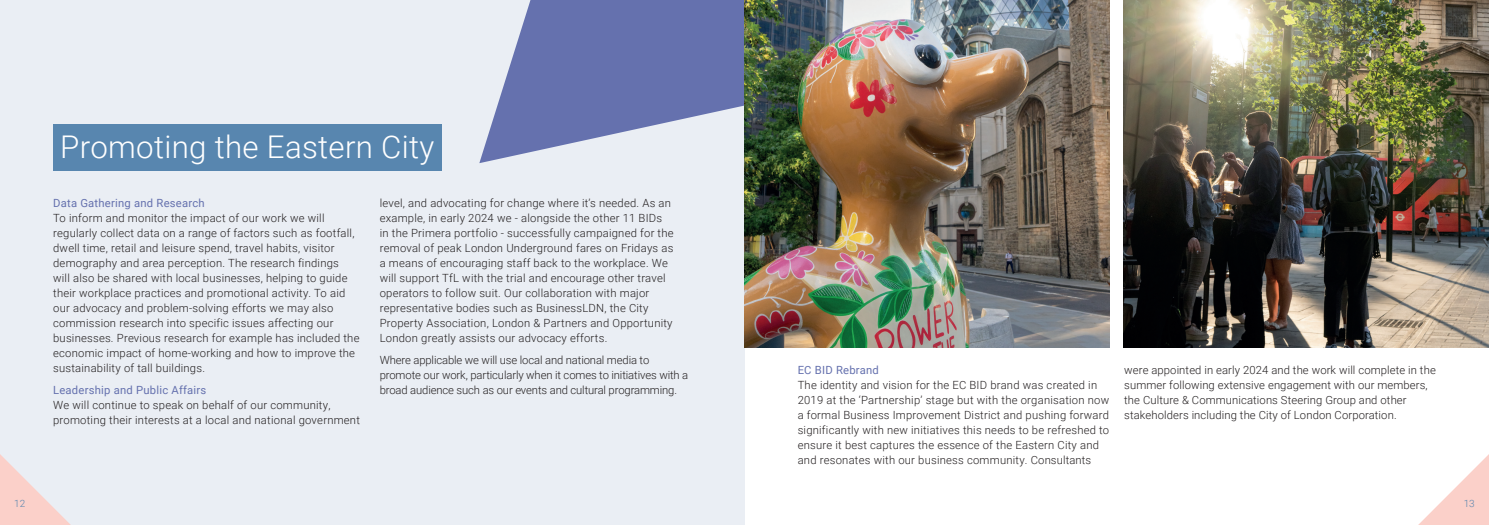
<style>
.page{position:relative;width:1489px;height:525px;background:#fff}
.page>*{position:absolute;margin:0;border:0;box-sizing:border-box;transform-origin:0 0}
.t1{font:300 31.25px "Roboto";letter-spacing:.01em;color:#fff}
.t2{font:300 11.25px/15px "Roboto";letter-spacing:.02em;color:#231f20}
.t3{font:300 11.25px/15px "Roboto";letter-spacing:-.01em;color:#231f20}
.t4{font:11.25px "Roboto";letter-spacing:.02em;color:#6571ae}
.t5{font:300 10px "Roboto";color:#5886af}
</style>
<div class="page">
<div style="left:0;top:0;width:744px;height:524px;background:#eaeef4"></div>
<div style="left:53px;top:124px;width:388px;height:47px;background:#5886af"></div>
<svg style="left:479px;top:0;width:265px;height:163px;fill:#6571ae"></svg>
<img style="left:744px;top:0;width:365px;height:347px">
<img style="left:1123px;top:0;width:365px;height:347px">
<svg style="left:1419px;top:455px;width:69px;height:69px"></svg>
<svg style="left:0;top:454px;width:70px;height:70px"></svg>
<h1 class="t1" style="left:60px;top:125px;width:375px">Promoting the Eastern City</h1>
<p class="t4" style="left:53px;top:195px;width:153px">Data Gathering and Research</p>
<p class="t2" style="left:53px;top:210px;width:308px">To inform and monitor the impact of our work we will regularly collect data on a range of factors such as footfall, dwell time, retail and leisure spend, travel habits, visitor demography and area perception. The research findings<br>will also be shared with local businesses, helping to guide their workplace practices and promotional activity. To aid our advocacy and problem-solving efforts we may also commission research into specific issues affecting our businesses. Previous research for example has included the economic impact of home-working and how to improve the sustainability of tall buildings.</p>
<p class="t4" style="left:53px;top:382px;width:155px">Leadership and Public Affairs</p>
<p class="t2" style="left:53px;top:397px;width:308px">We will continue to speak on behalf of our community, promoting their interests at a local and national government</p>
<p class="t2" style="left:380px;top:195px;width:295px">level, and advocating for change where it’s needed. As an example, in early 2024 we - alongside the other 11 BIDs in the Primera portfolio - successfully campaigned for the removal of peak London Underground fares on Fridays as a means of encouraging staff back to the workplace. We will support TfL with the trial and encourage other travel operators to follow suit. Our collaboration with major representative bodies such as BusinessLDN, the City Property Association, London &amp; Partners and Opportunity London greatly assists our advocacy efforts.</p>
<p class="t3" style="left:380px;top:352px;width:310px">Where applicable we will use local and national media to promote our work, particularly when it comes to initiatives with a broad audience such as our events and cultural programming.</p>
<p class="t4" style="left:797px;top:362px;width:83px">EC BID Rebrand</p>
<p class="t2" style="left:797px;top:377px;width:313px">The identity and vision for the EC BID brand was created in 2019 at the ‘Partnership’ stage but with the organisation now a formal Business Improvement District and pushing forward significantly with new initiatives this needs to be refreshed to ensure it best captures the essence of the Eastern City and and resonates with our business community. Consultants</p>
<p class="t2" style="left:1124px;top:362px;width:313px">were appointed in early 2024 and the work will complete in the summer following extensive engagement with our members, the Culture &amp; Communications Steering Group and other stakeholders including the City of London Corporation.</p>
<p class="t5" style="left:14px;top:496px;width:13px">12</p>
<p class="t5" style="left:1463px;top:496px;width:13px">13</p>
</div>
